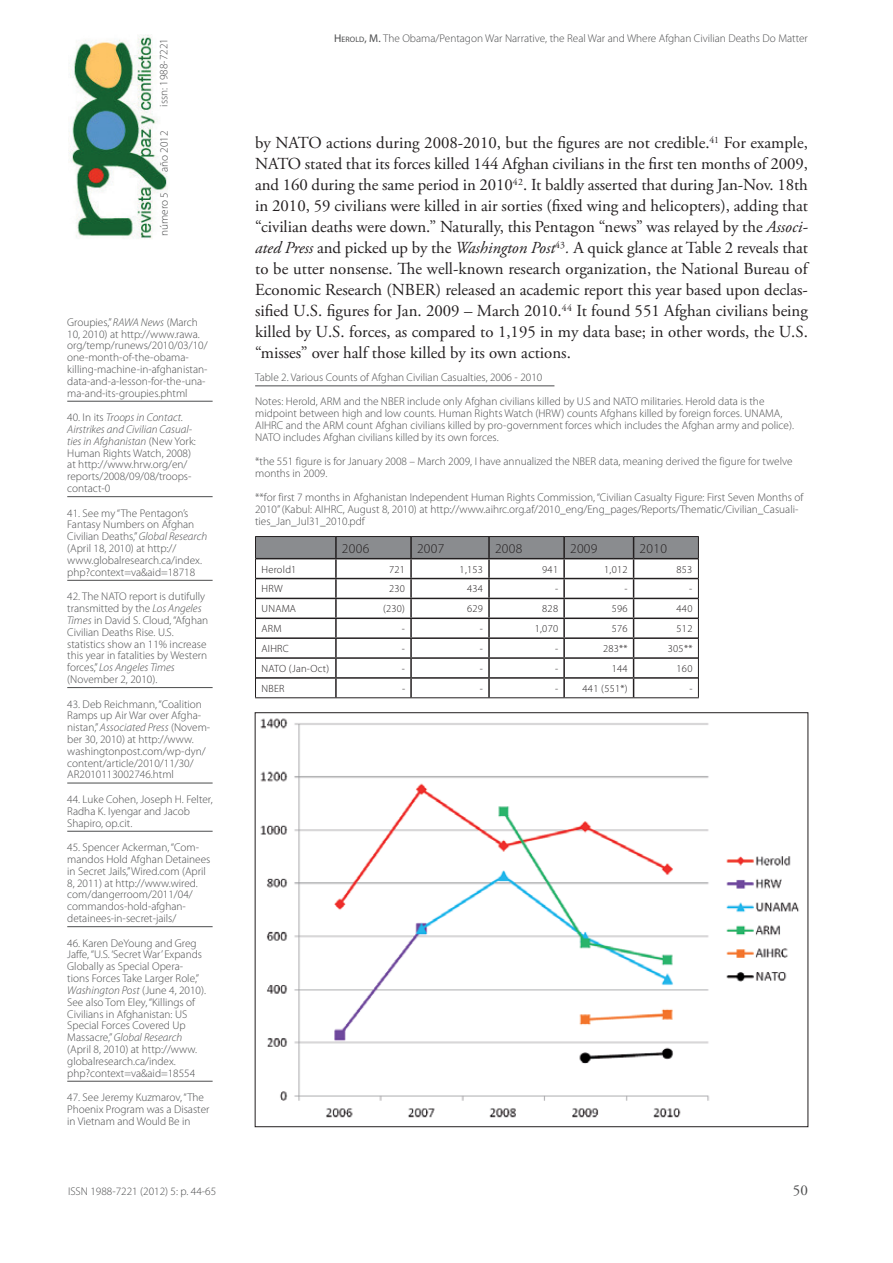
<style>
.page{position:relative;width:893px;height:1263px;background:#fff}
.page>*{position:absolute;margin:0;border:0;box-sizing:border-box;transform-origin:0 0}
.t1{font:16.8px/21px "Adobe Garamond Pro";color:#231f20;text-align:justify}
.t2{font:15px "Adobe Garamond Pro";color:#4b4c4d}
.t3{font:300 13.5px "Myriad Pro";letter-spacing:.025em;color:#231f20}
.t4{font:300 11.25px/11.9px "Myriad Pro";color:#4b4c4d}
.t5{font:300 10.5px "Myriad Pro";letter-spacing:.025em;color:#231f20}
.s1{font-style:italic}
.s2{font-weight:400}
.s3{font-weight:400;font-size:7.8px}
</style>
<div class="page">
<img style="left:68px;top:34px;width:100px;height:205px">
<hr style="left:255px;top:385px;width:299px;height:1px;background:#4b4c4d">
<svg style="left:255px;top:536px;width:444px;height:161px"></svg>
<hr style="left:255px;top:697px;width:81px;height:1px;background:#231f20">
<hr style="left:336px;top:697px;width:75px;height:1px;background:#231f20">
<hr style="left:411px;top:697px;width:78px;height:1px;background:#231f20">
<hr style="left:489px;top:697px;width:75px;height:1px;background:#231f20">
<hr style="left:564px;top:697px;width:70px;height:1px;background:#231f20">
<hr style="left:634px;top:697px;width:65px;height:1px;background:#231f20">
<img style="left:260px;top:718px;width:539px;height:400px">
<hr style="left:67px;top:401px;width:146px;height:1px;background:#4b4c4d">
<hr style="left:67px;top:496px;width:146px;height:1px;background:#4b4c4d">
<hr style="left:67px;top:580px;width:146px;height:1px;background:#4b4c4d">
<hr style="left:67px;top:687px;width:146px;height:1px;background:#4b4c4d">
<hr style="left:67px;top:783px;width:146px;height:1px;background:#4b4c4d">
<hr style="left:67px;top:831px;width:146px;height:1px;background:#4b4c4d">
<hr style="left:67px;top:926px;width:146px;height:1px;background:#4b4c4d">
<hr style="left:67px;top:1081px;width:146px;height:1px;background:#4b4c4d">
<p class="t4" style="left:158px;top:107px;width:70px;rotate:-90deg">issn: 1988-7221</p>
<p class="t4" style="left:158px;top:172px;width:43px;rotate:-90deg">año 2012</p>
<p class="t4" style="left:158px;top:236px;width:45px;rotate:-90deg">número 5</p>
<p class="t4" style="left:67px;top:316px;width:142px">Groupies,” <span class="s1">RAWA News</span> (March<br>10, 2010) at http://www.rawa. org/temp/runews/2010/03/10/ one-month-of-the-obama&shy;killing-machine-in-afghanistan&shy;data-and-a-lesson-for-the-una&shy;ma-and-its-groupies.phtml</p>
<p class="t4" style="left:67px;top:412px;width:130px">40. In its <span class="s1">Troops in Contact.<br>Airstrikes and Civilian Casual&shy;ties in Afghanistan</span> (New York:<br>Human Rights Watch, 2008) at http://www.hrw.org/en/ reports/2008/09/08/troops&shy;contact-0</p>
<p class="t4" style="left:67px;top:507px;width:141px">41. See my “The Pentagon’s<br>Fantasy Numbers on Afghan<br>Civilian Deaths,” <span class="s1">Global Research </span>(April 18, 2010) at http:// www.globalresearch.ca/index. php?context=va&amp;aid=18718</p>
<p class="t4" style="left:67px;top:591px;width:142px">42. The NATO report is dutifully transmitted by the <span class="s1">Los Angeles<br>Times</span> in David S. Cloud, “Afghan<br>Civilian Deaths Rise. U.S. statistics show an 11% increase this year in fatalities by Western forces,” <span class="s1">Los Angeles Times </span>(November 2, 2010).</p>
<p class="t4" style="left:67px;top:698px;width:144px">43. Deb Reichmann, “Coalition<br>Ramps up Air War over Afgha&shy;nistan,” <span class="s1">Associated Press</span> (Novem&shy;ber 30, 2010) at http://www. washingtonpost.com/wp-dyn/ content/article/2010/11/30/<br>AR2010113002746.html</p>
<p class="t4" style="left:67px;top:793px;width:147px">44. Luke Cohen, Joseph H. Felter,<br>Radha K. Iyengar and Jacob<br>Shapiro, op.cit.</p>
<p class="t4" style="left:67px;top:842px;width:145px">45. Spencer Ackerman, “Com&shy;mandos Hold Afghan Detainees in Secret Jails,” Wired.com (April<br>8, 2011) at http://www.wired. com/dangerroom/2011/04/ commandos-hold-afghan&shy;detainees-in-secret-jails/</p>
<p class="t4" style="left:67px;top:937px;width:140px">46. Karen DeYoung and Greg<br>Jaffe, “U.S. ‘Secret War’ Expands<br>Globally as Special Opera&shy;tions Forces Take Larger Role,”<br><span class="s1">Washington Post</span> (June 4, 2010).<br>See also Tom Eley, “Killings of<br>Civilians in Afghanistan: US<br>Special Forces Covered Up<br>Massacre,” <span class="s1">Global Research </span>(April 8, 2010) at http://www. globalresearch.ca/index. php?context=va&amp;aid=18554</p>
<p class="t4" style="left:67px;top:1092px;width:144px">47. See Jeremy Kuzmarov, “The<br>Phoenix Program was a Disaster in Vietnam and Would Be in</p>
<p class="t4" style="left:334px;top:33px;width:475px"><span class="s2">H</span><span class="s3">EROLD</span><span class="s2">, M.</span> The Obama/Pentagon War Narrative, the Real War and Where Afghan Civilian Deaths Do Matter</p>
<p class="t1" style="left:255px;top:133px;width:554px">by NATO actions during 2008-2010, but the figures are not credible.<sup>41</sup> For example, NATO stated that its forces killed 144 Afghan civilians in the first ten months of 2009, and 160 during the same period in 2010<sup>42</sup>. It baldly asserted that during Jan-Nov. 18th in 2010, 59 civilians were killed in air sorties (fixed wing and helicopters), adding that “civilian deaths were down.” Naturally, this Pentagon “news” was relayed by the <span class="s1">Associ&shy;ated Press</span> and picked up by the <span class="s1">Washington Post</span><sup>43</sup><span class="s1">.</span> A quick glance at Table 2 reveals that to be utter nonsense. The well-known research organization, the National Bureau of Economic Research (NBER) released an academic report this year based upon declas&shy;sified U.S. figures for Jan. 2009 – March 2010.<sup>44</sup> It found 551 Afghan civilians being killed by U.S. forces, as compared to 1,195 in my data base; in other words, the U.S. “misses” over half those killed by its own actions.</p>
<p class="t4" style="left:255px;top:372px;width:289px">Table 2. Various Counts of Afghan Civilian Casualties, 2006 - 2010</p>
<p class="t4" style="left:255px;top:396px;width:540px">Notes: Herold, ARM and the NBER include only Afghan civilians killed by U.S and NATO militaries. Herold data is the midpoint between high and low counts. Human Rights Watch (HRW) counts Afghans killed by foreign forces. UNAMA, AIHRC and the ARM count Afghan civilians killed by pro-government forces which includes the Afghan army and police).<br>NATO includes Afghan civilians killed by its own forces.</p>
<p class="t4" style="left:255px;top:456px;width:539px">*the 551 figure is for January 2008 – March 2009, I have annualized the NBER data, meaning derived the figure for twelve months in 2009.</p>
<p class="t4" style="left:255px;top:492px;width:550px">**for first 7 months in Afghanistan Independent Human Rights Commission, “Civilian Casualty Figure: First Seven Months of<br>2010” (Kabul: AIHRC, August 8, 2010) at http://www.aihrc.org.af/2010_eng/Eng_pages/Reports/Thematic/Civilian_Casuali&shy;ties_Jan_Jul31_2010.pdf</p>
<p class="t3" style="left:342px;top:541px;width:29px">2006</p>
<p class="t3" style="left:417px;top:541px;width:29px">2007</p>
<p class="t3" style="left:495px;top:541px;width:29px">2008</p>
<p class="t3" style="left:570px;top:541px;width:29px">2009</p>
<p class="t3" style="left:640px;top:541px;width:29px">2010</p>
<p class="t5" style="left:261px;top:563px;width:36px">Herold1</p>
<p class="t5" style="left:389px;top:563px;width:17px">721</p>
<p class="t5" style="left:460px;top:563px;width:25px">1,153</p>
<p class="t5" style="left:542px;top:563px;width:17px">941</p>
<p class="t5" style="left:604px;top:563px;width:25px">1,012</p>
<p class="t5" style="left:676px;top:563px;width:17px">853</p>
<p class="t5" style="left:262px;top:583px;width:23px">HRW</p>
<p class="t5" style="left:389px;top:583px;width:17px">230</p>
<p class="t5" style="left:467px;top:583px;width:17px">434</p>
<p class="t5" style="left:555px;top:583px;width:5px">-</p>
<p class="t5" style="left:624px;top:583px;width:5px">-</p>
<p class="t5" style="left:689px;top:583px;width:5px">-</p>
<p class="t5" style="left:262px;top:603px;width:36px">UNAMA</p>
<p class="t5" style="left:383px;top:603px;width:23px">(230)</p>
<p class="t5" style="left:467px;top:603px;width:17px">629</p>
<p class="t5" style="left:542px;top:603px;width:17px">828</p>
<p class="t5" style="left:612px;top:603px;width:17px">596</p>
<p class="t5" style="left:676px;top:603px;width:17px">440</p>
<p class="t5" style="left:262px;top:623px;width:22px">ARM</p>
<p class="t5" style="left:402px;top:623px;width:5px">-</p>
<p class="t5" style="left:480px;top:623px;width:5px">-</p>
<p class="t5" style="left:535px;top:623px;width:25px">1,070</p>
<p class="t5" style="left:612px;top:623px;width:17px">576</p>
<p class="t5" style="left:677px;top:623px;width:17px">512</p>
<p class="t5" style="left:262px;top:643px;width:29px">AIHRC</p>
<p class="t5" style="left:402px;top:643px;width:5px">-</p>
<p class="t5" style="left:480px;top:643px;width:5px">-</p>
<p class="t5" style="left:555px;top:643px;width:5px">-</p>
<p class="t5" style="left:603px;top:643px;width:26px">283**</p>
<p class="t5" style="left:668px;top:643px;width:26px">305**</p>
<p class="t5" style="left:262px;top:663px;width:69px">NATO (Jan-Oct)</p>
<p class="t5" style="left:402px;top:663px;width:5px">-</p>
<p class="t5" style="left:480px;top:663px;width:5px">-</p>
<p class="t5" style="left:555px;top:663px;width:5px">-</p>
<p class="t5" style="left:612px;top:663px;width:17px">144</p>
<p class="t5" style="left:677px;top:663px;width:17px">160</p>
<p class="t5" style="left:262px;top:682px;width:24px">NBER</p>
<p class="t5" style="left:402px;top:682px;width:5px">-</p>
<p class="t5" style="left:480px;top:682px;width:5px">-</p>
<p class="t5" style="left:555px;top:682px;width:74px">- 441 (551*)</p>
<p class="t5" style="left:689px;top:682px;width:5px">-</p>
<p class="t4" style="left:68px;top:1185px;width:150px">ISSN 1988-7221 (2012) 5: p. 44-65</p>
<h2 class="t2" style="left:793px;top:1181px;width:16px">50</h2>
</div>
